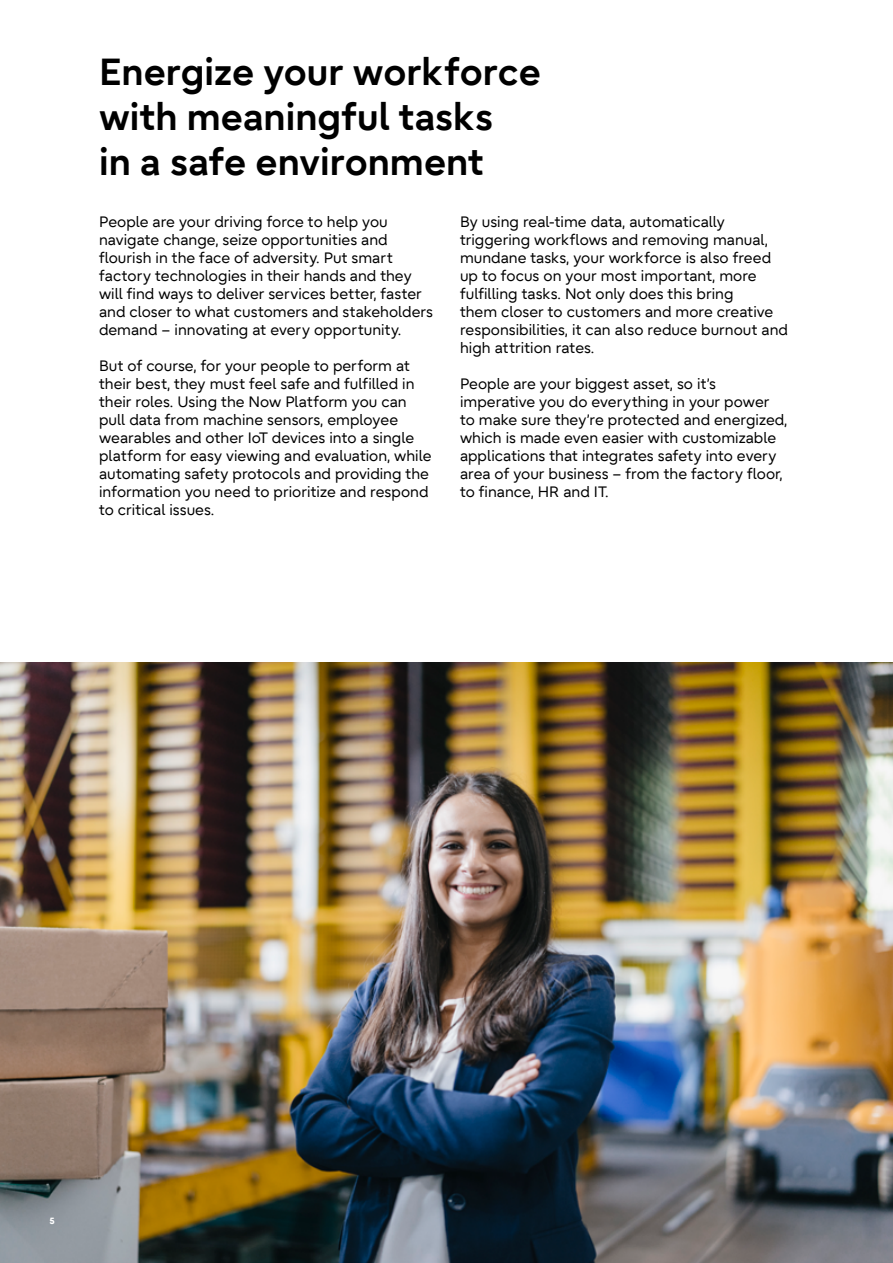
<style>
.page{position:relative;width:893px;height:1263px;background:#fff}
.page>*{position:absolute;margin:0;border:0;box-sizing:border-box;transform-origin:0 0}
.t1{font:700 37.5px/45px "Fujitsu Infinity Pro";color:#000}
.t2{font:15px/18px "Fujitsu Infinity Pro";color:#000}
.t3{font:800 9px "Fujitsu Infinity Pro";color:#fff}
</style>
<div class="page">
<img style="left:0;top:663px;width:893px;height:600px">
<h1 class="t1" style="left:99px;top:49px;width:443px">Energize your workforce with meaningful tasks<br>in a safe environment</h1>
<p class="t2" style="left:99px;top:213px;width:335px">People are your driving force to help you navigate change, seize opportunities and flourish in the face of adversity. Put smart factory technologies in their hands and they will find ways to deliver services better, faster and closer to what customers and stakeholders demand – innovating at every opportunity.</p>
<p class="t2" style="left:99px;top:357px;width:334px">But of course, for your people to perform at their best, they must feel safe and fulfilled in their roles. Using the Now Platform you can pull data from machine sensors, employee wearables and other IoT devices into a single platform for easy viewing and evaluation, while automating safety protocols and providing the information you need to prioritize and respond to critical issues.</p>
<p class="t2" style="left:460px;top:213px;width:329px">By using real-time data, automatically triggering workflows and removing manual, mundane tasks, your workforce is also freed up to focus on your most important, more fulfilling tasks. Not only does this bring<br>them closer to customers and more creative responsibilities, it can also reduce burnout and high attrition rates.</p>
<p class="t2" style="left:460px;top:375px;width:329px">People are your biggest asset, so it’s imperative you do everything in your power to make sure they’re protected and energized, which is made even easier with customizable applications that integrates safety into every area of your business – from the factory floor, to finance, HR and IT.</p>
<p class="t3" style="left:50px;top:1214px;width:7px">5</p>
</div>
